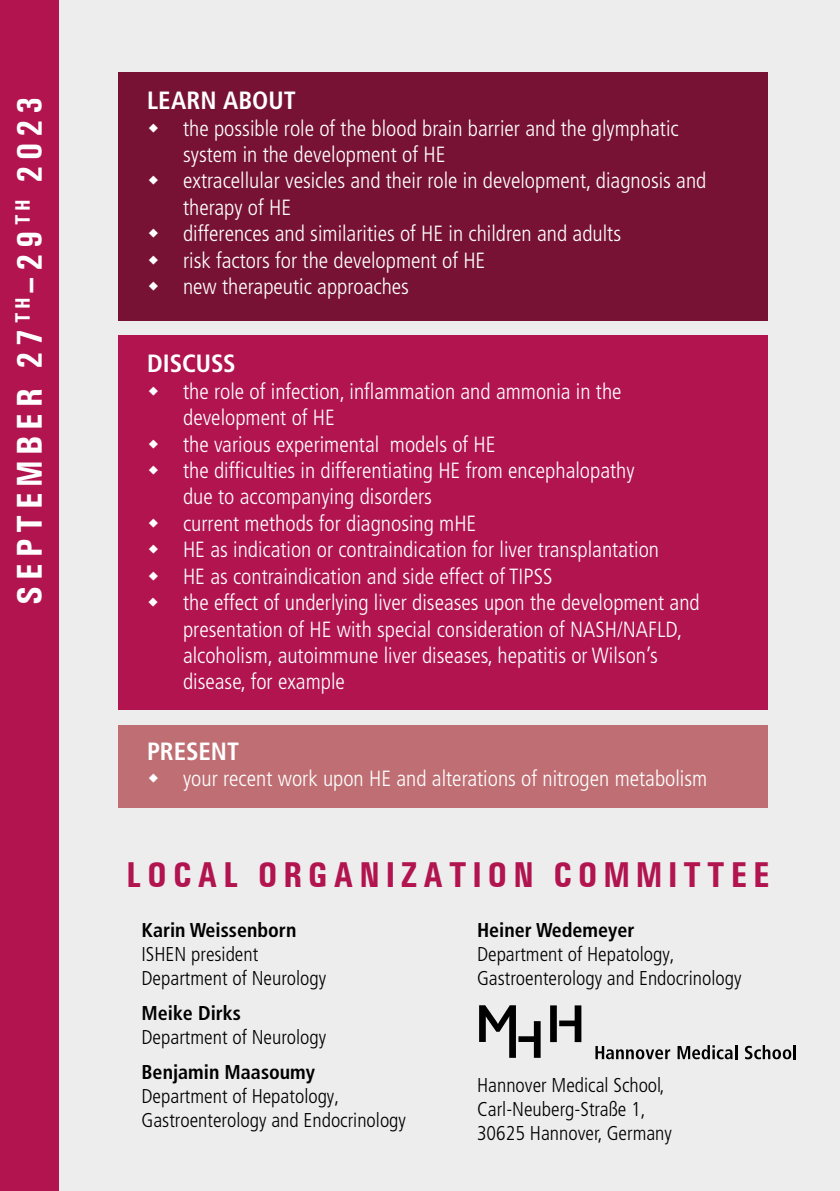
<style>
.page{position:relative;width:840px;height:1191px;background:#fff}
.page>*{position:absolute;margin:0;border:0;box-sizing:border-box;transform-origin:0 0}
.t1{font:700 condensed 36px "Univers";letter-spacing:.16em;color:#b1144f}
.t2{font:700 condensed 36px "Univers";letter-spacing:.16em;color:#fff}
.t3{font:700 condensed 25px "Frutiger LT Pro";color:#fff}
.t4{font:300 condensed 22px/26.4px "Frutiger LT Pro";color:#fff}
.t5{font:300 condensed 20px/24px "Frutiger LT Pro";color:#000}
.t6{font:700 condensed 20px "Frutiger LT Pro";color:#000}
</style>
<div class="page">
<div style="left:0;top:0;width:839px;height:1191px;background:#ededed"></div>
<div style="left:0;top:0;width:58px;height:1191px;background:#b1144f"></div>
<div style="left:119px;top:725px;width:648px;height:83px;background:#bf6f73"></div>
<div style="left:119px;top:336px;width:648px;height:374px;background:#b1144f"></div>
<div style="left:119px;top:72px;width:648px;height:248px;background:#771234"></div>
<svg style="left:479px;top:1005px;width:61px;height:52px"></svg>
<svg style="left:550px;top:1005px;width:31px;height:37px"></svg>
<svg style="left:595px;top:1046px;width:74px;height:13px"></svg>
<svg style="left:677px;top:1045px;width:55px;height:14px"></svg>
<hr style="left:734px;top:1045px;width:3px;height:14px;background:#000">
<svg style="left:744px;top:1045px;width:51px;height:14px"></svg>
<h1 class="t2" style="left:8px;top:605px;width:510px;rotate:-90deg">SEPTEMBER 27 <sup>TH</sup>–29 <sup>TH</sup> 2023</h1>
<p class="t3" style="left:147px;top:86px;width:150px">LEARN ABOUT</p>
<p class="t4" style="left:183px;top:115px;width:524px">the possible role of the blood brain barrier and the glymphatic system in the development of HE<br>extracellular vesicles and their role in development, diagnosis and therapy of HE<br>differences and similarities of HE in children and adults<br>risk factors for the development of HE<br>new therapeutic approaches</p>
<p class="t3" style="left:147px;top:349px;width:90px">DISCUSS</p>
<p class="t4" style="left:183px;top:378px;width:518px">the role of infection, inflammation and ammonia in the development of HE<br>the various experimental models of HE<br>the difficulties in differentiating HE from encephalopathy<br>due to accompanying disorders<br>current methods for diagnosing mHE<br>HE as indication or contraindication for liver transplantation<br>HE as contraindication and side effect of TIPSS<br>the effect of underlying liver diseases upon the development and presentation of HE with special consideration of NASH/NAFLD, alcoholism, autoimmune liver diseases, hepatitis or Wilson’s disease, for example</p>
<p class="t3" style="left:147px;top:736px;width:93px">PRESENT</p>
<p class="t4" style="left:183px;top:766px;width:525px">your recent work upon HE and alterations of nitrogen metabolism</p>
<h1 class="t1" style="left:126px;top:853px;width:644px">LOCAL ORGANIZATION COMMITTEE</h1>
<p class="t6" style="left:141px;top:917px;width:156px">Karin Weissenborn</p>
<p class="t5" style="left:141px;top:942px;width:186px">ISHEN president<br>Department of Neurology</p>
<p class="t6" style="left:141px;top:1001px;width:101px">Meike Dirks</p>
<p class="t5" style="left:141px;top:1025px;width:186px">Department of Neurology</p>
<p class="t6" style="left:141px;top:1060px;width:175px">Benjamin Maasoumy</p>
<p class="t5" style="left:141px;top:1084px;width:266px">Department of Hepatology,<br>Gastroenterology and Endocrinology</p>
<p class="t6" style="left:477px;top:917px;width:159px">Heiner Wedemeyer</p>
<p class="t5" style="left:477px;top:942px;width:266px">Department of Hepatology,<br>Gastroenterology and Endocrinology</p>
<p class="t5" style="left:477px;top:1073px;width:196px">Hannover Medical School,<br>Carl-Neuberg-Straße 1,<br>30625 Hannover, Germany</p>
</div>
